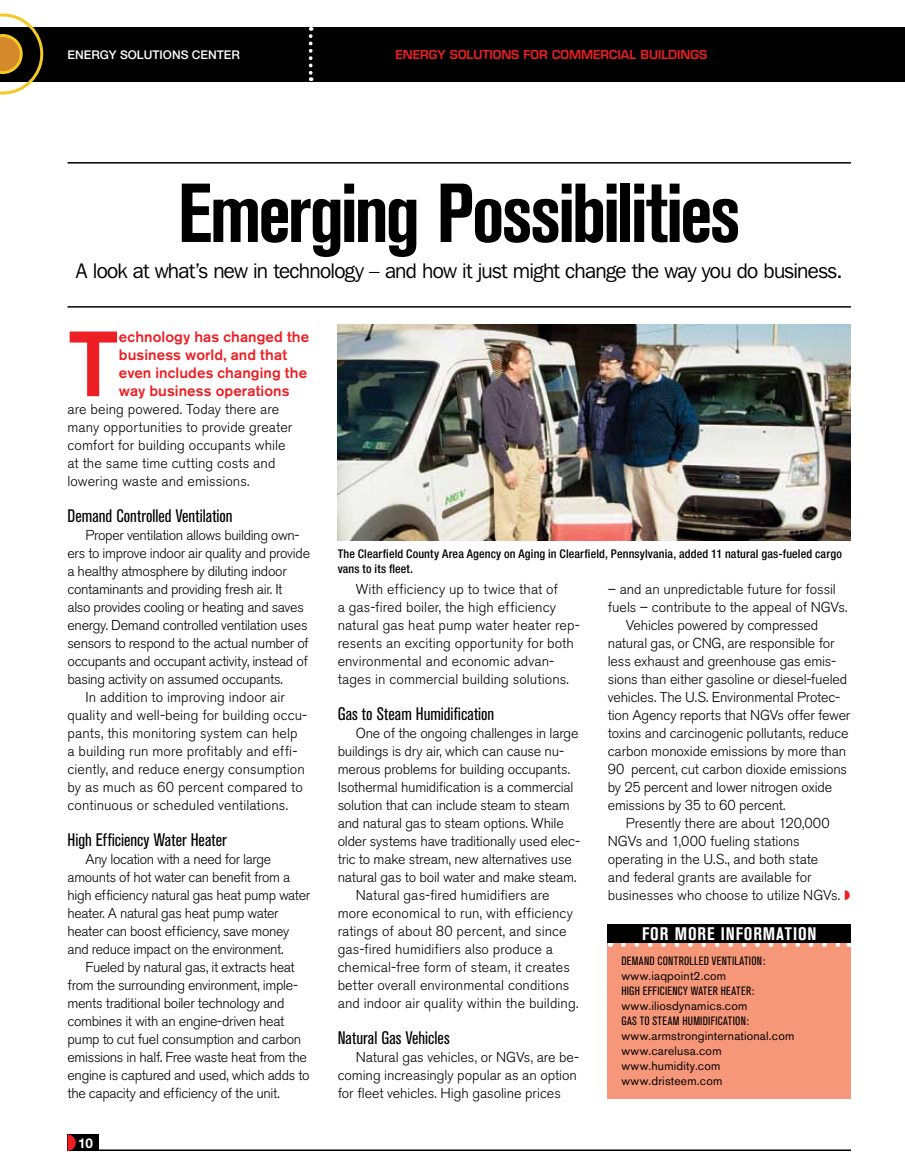
<style>
.page{position:relative;width:905px;height:1175px;background:#fff}
.page>*{position:absolute;margin:0;border:0;box-sizing:border-box;transform-origin:0 0}
.t1{font:500 91.5px "Akzidenz Grotesk BE";color:#ed1f24}
.t2{font:700 condensed 82.5px "Akzidenz Grotesk BE";letter-spacing:-.04em;color:#000}
.t3{font:21px "Franklin Gothic IT Cby BT";letter-spacing:-.035em;color:#000}
.t4{font:condensed 18px "Akzidenz Grotesk BE";color:#000}
.t5{font:700 condensed 18px "Akzidenz Grotesk BE";letter-spacing:.05em;color:#fff}
.t6{font:500 15px/18px "Akzidenz Grotesk BE";letter-spacing:.005em;color:#ed1f24}
.t7{font:300 14.25px/18px "Akzidenz Grotesk BE";letter-spacing:-.01em;color:#000}
.t8{font:700 13.5px "Helvetica Neue";color:#fff}
.t9{font:12px/15px "Akzidenz Grotesk BE";letter-spacing:.02em;color:#000}
.t10{font:500 condensed 12px/15px "Helvetica Neue";letter-spacing:.015em;color:#000}
.t11{font:condensed 12px "Akzidenz Grotesk BE";letter-spacing:.02em;color:#000}
.t12{font:600 12px "Eurostile";color:#ed1f24}
.t13{font:500 12px "Helvetica Neue";color:#fff}
</style>
<div class="page">
<div style="left:0;top:27px;width:904px;height:54px;background:#000"></div>
<hr style="left:68px;top:1149px;width:782px;height:1px;background:#000">
<svg style="left:309px;top:27px;width:3px;height:54px"></svg>
<div style="left:68px;top:1134px;width:31px;height:16px;background:#000"></div>
<svg style="left:0;top:13px;width:43px;height:82px"></svg>
<hr style="left:904px;top:27px;width:1px;height:54px;background:#000">
<svg style="left:68px;top:1134px;width:8px;height:16px"></svg>
<img style="left:338px;top:324px;width:512px;height:216px">
<hr style="left:68px;top:306px;width:782px;height:2px;background:#000">
<hr style="left:68px;top:162px;width:782px;height:2px;background:#000">
<div style="left:608px;top:942px;width:242px;height:156px;background:#f79779"></div>
<svg style="left:623px;top:942px;width:219px;height:4px"></svg>
<div style="left:608px;top:924px;width:242px;height:18px;background:#000"></div>
<p class="t13" style="left:68px;top:47px;width:174px">ENERGY SOLUTIONS CENTER</p>
<p class="t12" style="left:395px;top:47px;width:313px">ENERGY SOLUTIONS FOR COMMERCIAL BUILDINGS</p>
<h2 class="t2" style="left:178px;top:166px;width:564px">Emerging Possibilities</h2>
<h3 class="t3" style="left:76px;top:258px;width:768px">A look at what’s new in technology – and how it just might change the way you do business.</h3>
<h1 class="t1" style="left:68px;top:308px;width:53px">T</h1>
<p class="t6" style="left:119px;top:328px;width:192px">echnology has changed the business world, and that even includes changing the way business operations</p>
<p class="t7" style="left:68px;top:400px;width:226px">are being powered. Today there are many opportunities to provide greater comfort for building occupants while at the same time cutting costs and lowering waste and emissions.</p>
<p class="t4" style="left:68px;top:506px;width:167px">Demand Controlled Ventilation</p>
<p class="t7" style="left:86px;top:526px;width:216px">Proper ventilation allows building own-</p>
<p class="t7" style="left:67px;top:544px;width:244px">ers to improve indoor air quality and provide</p>
<p class="t7" style="left:67px;top:562px;width:221px">a healthy atmosphere by diluting indoor</p>
<p class="t7" style="left:67px;top:580px;width:216px">contaminants and providing fresh air. It</p>
<p class="t7" style="left:67px;top:598px;width:238px">also provides cooling or heating and saves</p>
<p class="t7" style="left:67px;top:616px;width:241px">energy. Demand controlled ventilation uses</p>
<p class="t7" style="left:67px;top:634px;width:243px">sensors to respond to the actual number of</p>
<p class="t7" style="left:67px;top:652px;width:242px">occupants and occupant activity, instead of</p>
<p class="t7" style="left:67px;top:670px;width:217px">basing activity on assumed occupants.</p>
<p class="t7" style="left:85px;top:688px;width:201px">In addition to improving indoor air</p>
<p class="t7" style="left:67px;top:706px;width:241px">quality and well-being for building occu-</p>
<p class="t7" style="left:67px;top:724px;width:231px">pants, this monitoring system can help</p>
<p class="t7" style="left:67px;top:742px;width:231px">a building run more profitably and effi-</p>
<p class="t7" style="left:67px;top:760px;width:239px">ciently, and reduce energy consumption</p>
<p class="t7" style="left:67px;top:778px;width:237px">by as much as 60 percent compared to</p>
<p class="t7" style="left:67px;top:796px;width:222px">continuous or scheduled ventilations.</p>
<p class="t4" style="left:68px;top:830px;width:161px">High Efficiency Water Heater</p>
<p class="t7" style="left:67px;top:850px;width:244px;text-indent:18px">Any location with a need for large amounts of hot water can benefit from a high efficiency natural gas heat pump water heater. A natural gas heat pump water heater can boost efficiency, save money and reduce impact on the environment.</p>
<p class="t7" style="left:68px;top:958px;width:243px;text-indent:18px">Fueled by natural gas, it extracts heat from the surrounding environment, imple&shy;ments traditional boiler technology and combines it with an engine-driven heat pump to cut fuel consumption and carbon emissions in half. Free waste heat from the engine is captured and used, which adds to the capacity and efficiency of the unit.</p>
<p class="t8" style="left:78px;top:1134px;width:17px">10</p>
<p class="t10" style="left:338px;top:546px;width:505px">The Clearfield County Area Agency on Aging in Clearfield, Pennsylvania, added 11 natural gas-fueled cargo vans to its fleet.</p>
<p class="t7" style="left:338px;top:580px;width:244px;text-indent:18px">With efficiency up to twice that of<br>a gas-fired boiler, the high efficiency natural gas heat pump water heater rep&shy;resents an exciting opportunity for both environmental and economic advan&shy;tages in commercial building solutions.</p>
<p class="t4" style="left:338px;top:704px;width:158px">Gas to Steam Humidification</p>
<p class="t7" style="left:356px;top:724px;width:224px">One of the ongoing challenges in large</p>
<p class="t7" style="left:338px;top:742px;width:228px">buildings is dry air, which can cause nu-</p>
<p class="t7" style="left:338px;top:760px;width:234px">merous problems for building occupants.</p>
<p class="t7" style="left:338px;top:778px;width:237px">Isothermal humidification is a commercial</p>
<p class="t7" style="left:338px;top:796px;width:234px">solution that can include steam to steam</p>
<p class="t7" style="left:338px;top:814px;width:228px">and natural gas to steam options. While</p>
<p class="t7" style="left:338px;top:832px;width:244px">older systems have traditionally used elec-</p>
<p class="t7" style="left:338px;top:850px;width:235px">tric to make stream, new alternatives use</p>
<p class="t7" style="left:338px;top:868px;width:240px">natural gas to boil water and make steam.</p>
<p class="t7" style="left:356px;top:886px;width:195px">Natural gas-fired humidifiers are</p>
<p class="t7" style="left:338px;top:904px;width:237px">more economical to run, with efficiency</p>
<p class="t7" style="left:338px;top:922px;width:230px">ratings of about 80 percent, and since</p>
<p class="t7" style="left:338px;top:940px;width:217px">gas-fired humidifiers also produce a</p>
<p class="t7" style="left:338px;top:958px;width:234px">chemical-free form of steam, it creates</p>
<p class="t7" style="left:338px;top:976px;width:233px">better overall environmental conditions</p>
<p class="t7" style="left:338px;top:994px;width:242px">and indoor air quality within the building.</p>
<p class="t4" style="left:338px;top:1028px;width:113px">Natural Gas Vehicles</p>
<p class="t7" style="left:338px;top:1048px;width:243px;text-indent:18px">Natural gas vehicles, or NGVs, are be&shy;coming increasingly popular as an option for fleet vehicles. High gasoline prices</p>
<p class="t7" style="left:607px;top:580px;width:229px">– and an unpredictable future for fossil</p>
<p class="t7" style="left:607px;top:598px;width:241px">fuels – contribute to the appeal of NGVs.</p>
<p class="t7" style="left:625px;top:616px;width:194px">Vehicles powered by compressed</p>
<p class="t7" style="left:607px;top:634px;width:228px">natural gas, or CNG, are responsible for</p>
<p class="t7" style="left:607px;top:652px;width:230px">less exhaust and greenhouse gas emis-</p>
<p class="t7" style="left:607px;top:670px;width:241px">sions than either gasoline or diesel-fueled</p>
<p class="t7" style="left:607px;top:688px;width:234px">vehicles. The U.S. Environmental Protec-</p>
<p class="t7" style="left:607px;top:706px;width:244px">tion Agency reports that NGVs offer fewer</p>
<p class="t7" style="left:607px;top:724px;width:242px">toxins and carcinogenic pollutants, reduce</p>
<p class="t7" style="left:607px;top:742px;width:240px">carbon monoxide emissions by more than</p>
<p class="t7" style="left:607px;top:760px;width:241px">90 percent, cut carbon dioxide emissions</p>
<p class="t7" style="left:607px;top:778px;width:226px">by 25 percent and lower nitrogen oxide</p>
<p class="t7" style="left:607px;top:796px;width:179px">emissions by 35 to 60 percent.</p>
<p class="t7" style="left:625px;top:814px;width:205px">Presently there are about 120,000</p>
<p class="t7" style="left:607px;top:832px;width:193px">NGVs and 1,000 fueling stations</p>
<p class="t7" style="left:607px;top:850px;width:212px">operating in the U.S., and both state</p>
<p class="t7" style="left:607px;top:868px;width:205px">and federal grants are available for</p>
<p class="t7" style="left:607px;top:886px;width:234px">businesses who choose to utilize NGVs.</p>
<p class="t5" style="left:642px;top:923px;width:176px">FOR MORE INFORMATION</p>
<p class="t11" style="left:621px;top:954px;width:12px">Demand</p>
<p class="t11" style="left:657px;top:954px;width:11px">Controlled</p>
<p class="t11" style="left:711px;top:954px;width:11px">Ventilation</p>
<p class="t11" style="left:762px;top:954px;width:4px">:</p>
<p class="t9" style="left:621px;top:968px;width:106px">www.iaqpoint2.com</p>
<p class="t11" style="left:621px;top:984px;width:32px">High Efficienc</p>
<p class="t11" style="left:683px;top:984px;width:21px">y Water</p>
<p class="t11" style="left:720px;top:984px;width:12px">Heater</p>
<p class="t11" style="left:751px;top:984px;width:4px">:</p>
<p class="t9" style="left:621px;top:998px;width:128px">www.iliosdynamics.com</p>
<p class="t11" style="left:621px;top:1014px;width:11px">Gasto</p>
<p class="t11" style="left:652px;top:1014px;width:11px">Steam</p>
<p class="t11" style="left:682px;top:1014px;width:11px">Humidification</p>
<p class="t11" style="left:746px;top:1014px;width:4px">:</p>
<p class="t9" style="left:621px;top:1028px;width:174px">www.armstronginternational.com www.carelusa.com www.humidity.com www.dristeem.com</p>
</div>
